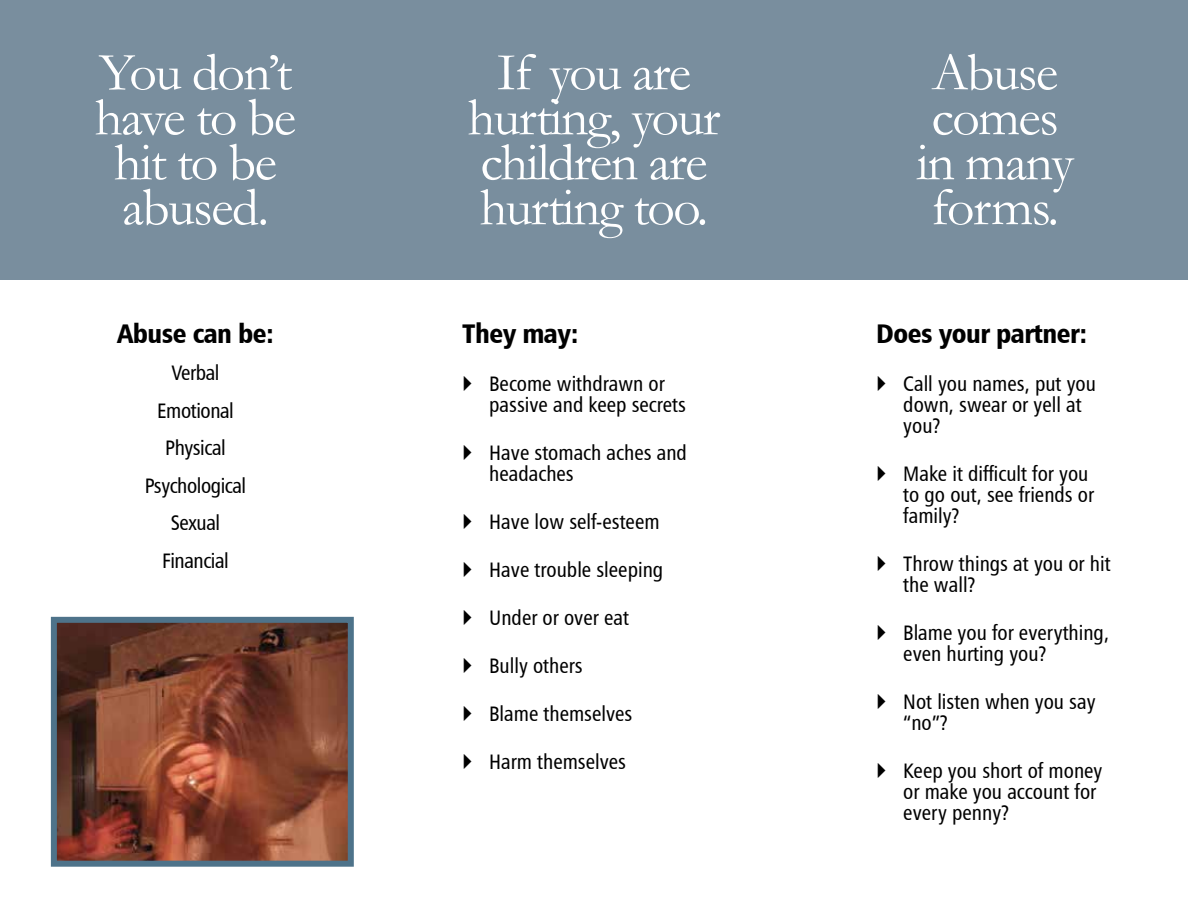
<style>
.page{position:relative;width:1188px;height:918px;background:#fff}
.page>*{position:absolute;margin:0;border:0;box-sizing:border-box;transform-origin:0 0}
.inside_heads_gara{font:54px/45px "Garamond";letter-spacing:-.03em;color:#fff;text-align:center}
.inside_panel_subhead{font:27px "Humanist 777 BT Black Condensed B";letter-spacing:-.02em;color:#000}
.inside_panel_copy{font:21px/21px "Humanist 777 BT Roman Condensed B";color:#000}
.inside_panel_copy-2{font:21px "Humanist 777 BT Roman Condensed B";letter-spacing:-.02em;color:#000}
</style>
<div class="page">
<div style="left:0;top:0;width:1188px;height:280px;background:#798e9e"></div>
<img style="left:58px;top:624px;width:289px;height:236px">
<div style="left:51px;top:617px;width:303px;height:250px;border:6px solid #4e738a"></div>
<p class="inside_heads_gara" style="left:95px;top:48px;width:203px">You don’t have to be hit to be abused.</p>
<p class="inside_panel_subhead" style="left:117px;top:316px;width:158px">Abuse can be:</p>
<p class="inside_panel_copy" style="left:172px;top:362px;width:49px">Verbal</p>
<p class="inside_panel_copy-2" style="left:157px;top:397px;width:78px">Emotional</p>
<p class="inside_panel_copy-2" style="left:165px;top:435px;width:62px">Physical</p>
<p class="inside_panel_copy-2" style="left:145px;top:472px;width:103px">Psychological</p>
<p class="inside_panel_copy" style="left:171px;top:512px;width:51px">Sexual</p>
<p class="inside_panel_copy-2" style="left:162px;top:548px;width:68px">Financial</p>
<p class="inside_heads_gara" style="left:468px;top:48px;width:254px">If you are hurting, your children are hurting too.</p>
<p class="inside_panel_subhead" style="left:462px;top:316px;width:118px">They may:</p>
<p class="inside_panel_copy" style="left:489px;top:373px;width:198px">Become withdrawn or passive and keep secrets</p>
<p class="inside_panel_copy" style="left:489px;top:442px;width:199px">Have stomach aches and headaches</p>
<p class="inside_panel_copy" style="left:489px;top:511px;width:172px">Have low self-esteem</p>
<p class="inside_panel_copy" style="left:489px;top:559px;width:176px">Have trouble sleeping</p>
<p class="inside_panel_copy" style="left:489px;top:607px;width:141px">Under or over eat</p>
<p class="inside_panel_copy" style="left:489px;top:655px;width:95px">Bully others</p>
<p class="inside_panel_copy" style="left:489px;top:703px;width:145px">Blame themselves</p>
<p class="inside_panel_copy" style="left:489px;top:751px;width:138px">Harm themselves</p>
<p class="inside_heads_gara" style="left:916px;top:48px;width:159px;text-align:left">Abuse comes in many forms.</p>
<p class="inside_panel_subhead" style="left:876px;top:316px;width:212px">Does your partner:</p>
<p class="inside_panel_copy" style="left:903px;top:373px;width:194px">Call you names, put you down, swear or yell at you?</p>
<p class="inside_panel_copy" style="left:903px;top:463px;width:192px">Make it difficult for you to go out, see friends or family?</p>
<p class="inside_panel_copy" style="left:903px;top:553px;width:209px">Throw things at you or hit the wall?</p>
<p class="inside_panel_copy" style="left:903px;top:622px;width:207px">Blame you for everything, even hurting you?</p>
<p class="inside_panel_copy" style="left:903px;top:691px;width:194px">Not listen when you say “no”?</p>
<p class="inside_panel_copy" style="left:903px;top:760px;width:201px">Keep you short of money or make you account for every penny?</p>
</div>
